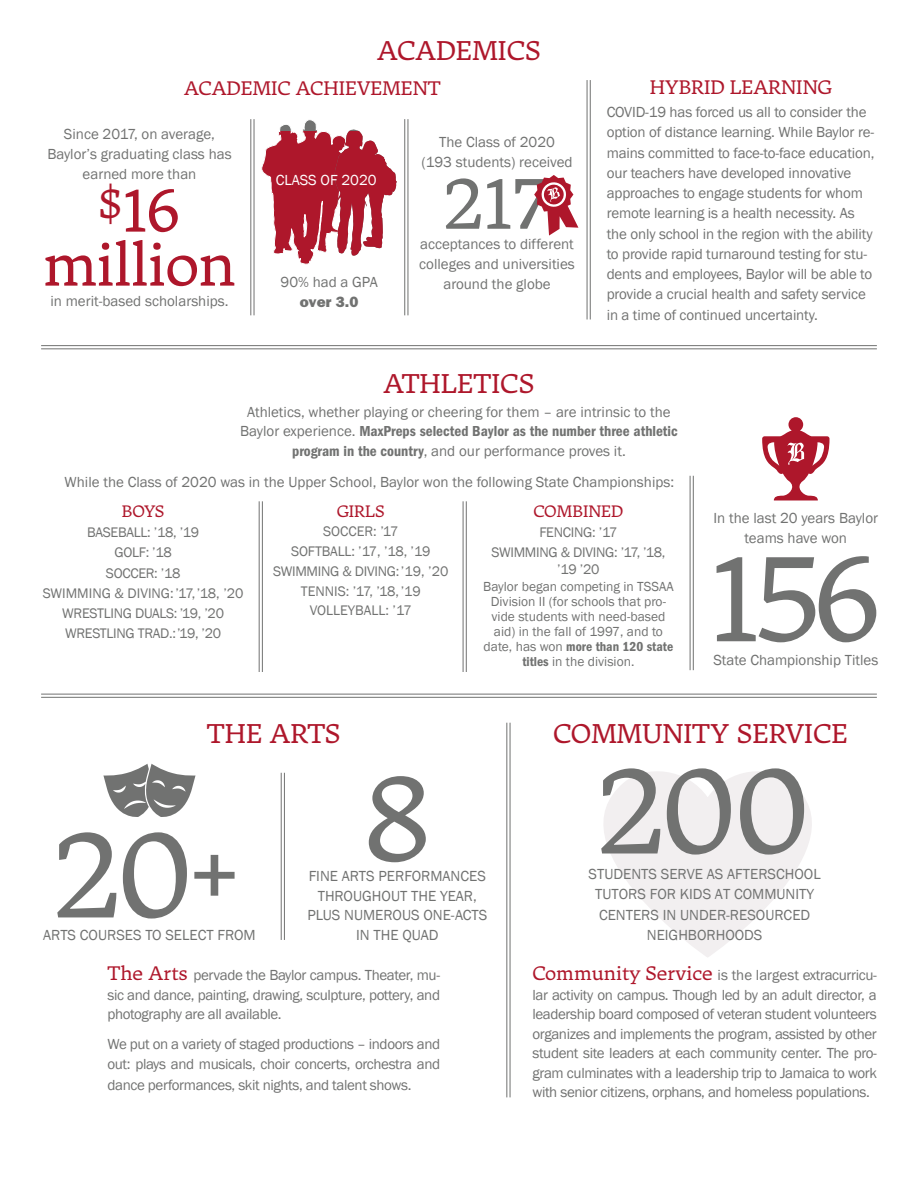
<style>
.page{position:relative;width:918px;height:1188px;background:#fff}
.page>*{position:absolute;margin:0;border:0;box-sizing:border-box;transform-origin:0 0}
.t1{font:120px "Tuna";letter-spacing:-.04em;color:#717271}
.t2{font:70.95px "Tuna";color:#717271}
.t3{font:60px/54px "Tuna";letter-spacing:-.02em;color:#ae172b;text-align:center}
.t4{font:27px "Tuna";color:#ae172b}
.t5{font:19.5px "Tuna";color:#ae172b}
.t6{font:16.5px "Tuna";color:#ae172b}
.t7{font:15px/20.2px "Franklin Gothic";letter-spacing:-.01em;color:#717271;text-align:center}
.t8{font:15px "Franklin Gothic";color:#fff}
.t9{font:14.25px "Franklin Gothic";letter-spacing:-.02em;color:#717271}
.t10{font:14.25px "Franklin Gothic";color:#717271}
.t11{font:13.5px/15px "Franklin Gothic";color:#717271;text-align:center}
.s1{font-family:"ITC Franklin Gothic Std Hvy"}
.s2{font-weight:600;font-stretch:condensed}
.s3{font-size:100.5px}
.s4{font-family:"Tuna";font-size:19.5px;color:#ae172b}
</style>
<div class="page">
<hr style="left:41px;top:345px;width:836px;height:1px;background:#717271">
<hr style="left:41px;top:349px;width:836px;height:1px;background:#717271">
<hr style="left:41px;top:694px;width:836px;height:1px;background:#717271">
<hr style="left:41px;top:697px;width:836px;height:1px;background:#717271">
<hr style="left:590px;top:80px;width:1px;height:239px;background:#717271">
<hr style="left:587px;top:80px;width:1px;height:239px;background:#717271">
<svg style="left:103px;top:764px;width:93px;height:53px"></svg>
<hr style="left:281px;top:773px;width:1px;height:167px;background:#717271">
<hr style="left:284px;top:773px;width:1px;height:167px;background:#717271">
<svg style="left:604px;top:771px;width:208px;height:186px;fill:#f2eff0"></svg>
<svg style="left:261px;top:120px;width:136px;height:145px"></svg>
<hr style="left:408px;top:119px;width:1px;height:196px;background:#717271">
<hr style="left:404px;top:119px;width:1px;height:196px;background:#717271">
<hr style="left:254px;top:119px;width:1px;height:196px;background:#717271">
<hr style="left:251px;top:119px;width:1px;height:196px;background:#717271">
<svg style="left:534px;top:175px;width:44px;height:61px"></svg>
<hr style="left:693px;top:476px;width:1px;height:194px;background:#717271">
<hr style="left:690px;top:476px;width:1px;height:194px;background:#717271">
<hr style="left:262px;top:501px;width:1px;height:171px;background:#717271">
<hr style="left:259px;top:501px;width:1px;height:171px;background:#717271">
<hr style="left:466px;top:501px;width:1px;height:171px;background:#717271">
<hr style="left:463px;top:501px;width:1px;height:171px;background:#717271">
<svg style="left:762px;top:417px;width:68px;height:83px"></svg>
<hr style="left:510px;top:723px;width:1px;height:374px;background:#717271">
<hr style="left:507px;top:723px;width:1px;height:374px;background:#717271">
<p class="t4" style="left:377px;top:34px;width:165px">ACADEMICS</p>
<p class="t5" style="left:184px;top:76px;width:258px">ACADEMIC ACHIEVEMENT</p>
<p class="t7" style="left:47px;top:124px;width:186px">Since 2017, on average,<br>Baylor’s graduating class has earned more than</p>
<p class="t3" style="left:43px;top:183px;width:195px"><sup>$</sup>16 million</p>
<p class="t7" style="left:50px;top:291px;width:180px">in merit-based scholarships.</p>
<p class="t8" style="left:276px;top:171px;width:102px">CLASS OF 2020</p>
<p class="t7" style="left:281px;top:272px;width:99px">90% had a GPA <span class="s1">over 3.0</span></p>
<p class="t7" style="left:439px;top:132px;width:117px">The Class of 2020</p>
<p class="t7" style="left:421px;top:152px;width:153px">(193 students) received</p>
<p class="t2" style="left:444px;top:159px;width:107px">217</p>
<p class="t7" style="left:420px;top:234px;width:155px">acceptances to different</p>
<p class="t7" style="left:419px;top:254px;width:157px">colleges and universities</p>
<p class="t7" style="left:443px;top:275px;width:109px">around the globe</p>
<p class="t4" style="left:383px;top:366px;width:153px">ATHLETICS</p>
<p class="t5" style="left:650px;top:75px;width:184px">HYBRID LEARNING</p>
<p class="t7" style="left:607px;top:102px;width:269px;text-align:left">COVID-19 has forced us all to consider the option of distance learning. While Baylor re&shy;mains committed to face-to-face education, our teachers have developed innovative approaches to engage students for whom remote learning is a health necessity. As the only school in the region with the ability to provide rapid turnaround testing for stu&shy;dents and employees, Baylor will be able to provide a crucial health and safety service in a time of continued uncertainty.</p>
<p class="t7" style="left:240px;top:403px;width:439px;line-height:19.5px">Athletics, whether playing or cheering for them – are intrinsic to the<br>Baylor experience. <span class="s2">MaxPreps selected Baylor as the number three athletic program in the country</span>, and our performance proves it.</p>
<p class="t7" style="left:65px;top:472px;width:611px">While the Class of 2020 was in the Upper School, Baylor won the following State Championships:</p>
<p class="t6" style="left:122px;top:501px;width:44px">BOYS</p>
<p class="t9" style="left:87px;top:524px;width:114px">BASEBALL: ’18, ’19</p>
<p class="t9" style="left:114px;top:544px;width:59px">GOLF: ’18</p>
<p class="t9" style="left:106px;top:564px;width:76px">SOCCER: ’18</p>
<p class="t10" style="left:43px;top:584px;width:202px">SWIMMING &amp; DIVING: ’17, ’18, ’20</p>
<p class="t9" style="left:62px;top:605px;width:163px">WRESTLING DUALS: ’19, ’20</p>
<p class="t9" style="left:65px;top:625px;width:158px">WRESTLING TRAD.: ’19, ’20</p>
<p class="t6" style="left:337px;top:501px;width:50px">GIRLS</p>
<p class="t10" style="left:323px;top:523px;width:77px">SOCCER: ’17</p>
<p class="t9" style="left:291px;top:542px;width:141px">SOFTBALL: ’17, ’18, ’19</p>
<p class="t9" style="left:273px;top:563px;width:177px">SWIMMING &amp; DIVING: ’19, ’20</p>
<p class="t10" style="left:301px;top:582px;width:122px">TENNIS: ’17, ’18, ’19</p>
<p class="t10" style="left:310px;top:602px;width:103px">VOLLEYBALL: ’17</p>
<p class="t6" style="left:533px;top:501px;width:92px">COMBINED</p>
<p class="t9" style="left:539px;top:524px;width:80px">FENCING: ’17</p>
<p class="t9" style="left:492px;top:544px;width:175px">SWIMMING &amp; DIVING: ’17, ’18,</p>
<p class="t9" style="left:557px;top:560px;width:44px">’19 ’20</p>
<p class="t11" style="left:483px;top:579px;width:192px">Baylor began competing in TSSAA<br>Division II (for schools that pro&shy;vide students with need-based aid) in the fall of 1997, and to date, has won <span class="s2">more than 120 state titles</span> in the division.</p>
<p class="t7" style="left:714px;top:508px;width:166px">In the last 20 years Baylor teams have won</p>
<p class="t1" style="left:710px;top:524px;width:173px">156</p>
<p class="t7" style="left:713px;top:650px;width:166px">State Championship Titles</p>
<p class="t4" style="left:207px;top:717px;width:135px">THE ARTS</p>
<p class="t4" style="left:553px;top:717px;width:296px">COMMUNITY SERVICE</p>
<p class="t1" style="left:54px;top:800px;width:192px">20<span class="s3">+</span></p>
<p class="t7" style="left:43px;top:925px;width:214px">ARTS COURSES TO SELECT FROM</p>
<p class="t1" style="left:362px;top:744px;width:71px">8</p>
<p class="t7" style="left:307px;top:887px;width:181px;line-height:19.5px">THROUGHOUT THE YEAR,<br>PLUS NUMEROUS ONE-ACTS<br>IN THE QUAD</p>
<p class="t7" style="left:309px;top:867px;width:179px">FINE ARTS PERFORMANCES</p>
<p class="t7" style="left:107px;top:965px;width:334px;line-height:19.8px;text-align:justify"><span class="s4">The Arts</span> pervade the Baylor campus. Theater, mu&shy;sic and dance, painting, drawing, sculpture, pottery, and photography are all available.</p>
<p class="t7" style="left:107px;top:1034px;width:334px;text-align:justify">We put on a variety of staged productions – indoors and out: plays and musicals, choir concerts, orchestra and dance performances, skit nights, and talent shows.</p>
<p class="t1" style="left:598px;top:736px;width:214px">200</p>
<p class="t7" style="left:595px;top:884px;width:220px">TUTORS FOR KIDS AT COMMUNITY<br>CENTERS IN UNDER-RESOURCED<br>NEIGHBORHOODS</p>
<p class="t7" style="left:589px;top:864px;width:234px">STUDENTS SERVE AS AFTERSCHOOL</p>
<p class="t7" style="left:532px;top:965px;width:346px;line-height:19.6px;text-align:justify"><span class="s4">Community Service</span> is the largest extracurricu&shy;lar activity on campus. Though led by an adult director, a leadership board composed of veteran student volunteers organizes and implements the program, assisted by other student site leaders at each community center. The pro&shy;gram culminates with a leadership trip to Jamaica to work with senior citizens, orphans, and homeless populations.</p>
</div>
